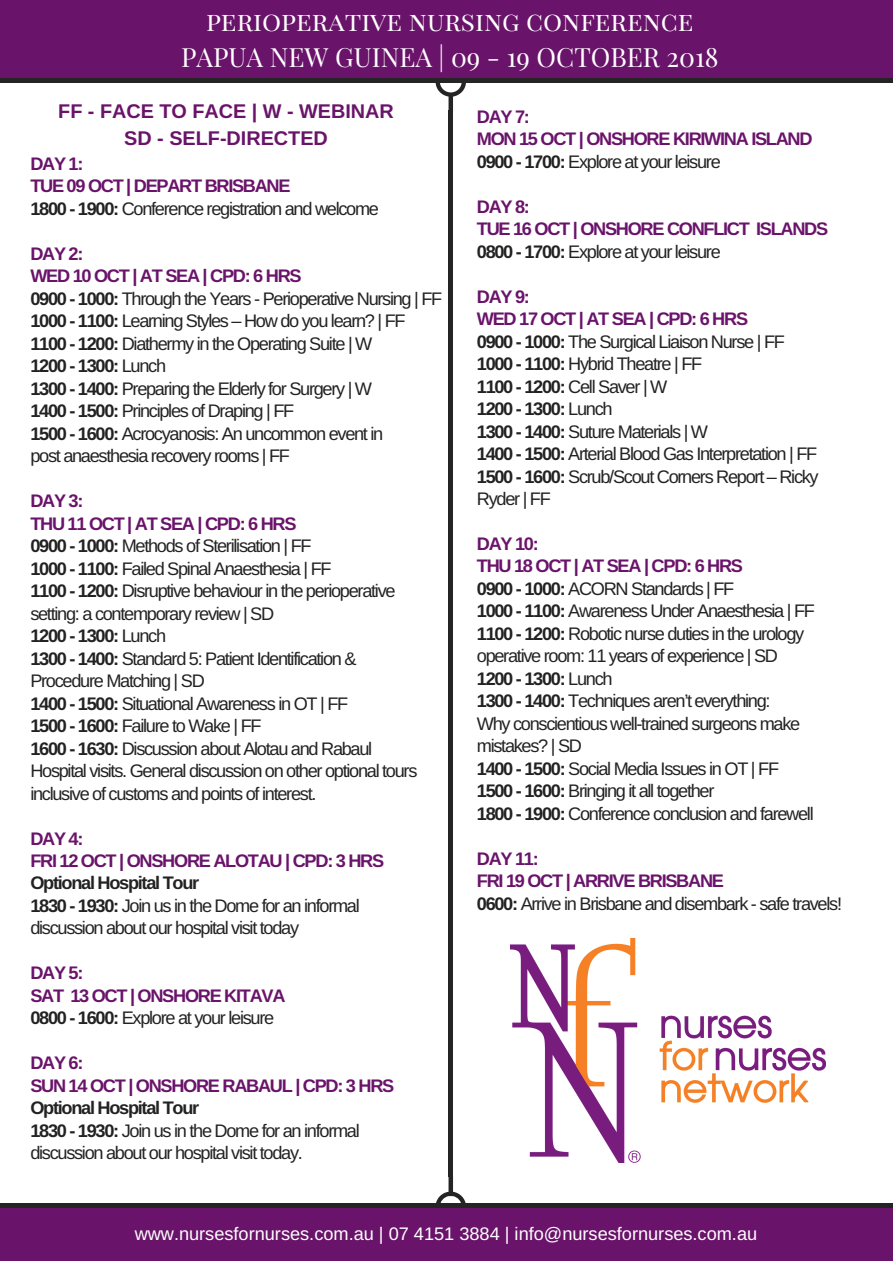
<style>
.page{position:relative;width:893px;height:1263px;background:#fff}
.page>*{position:absolute;margin:0;border:0;box-sizing:border-box;transform-origin:0 0}
.t1{font:26.4px/36px "Playfair Display SC";color:#fff;text-align:center}
.t2{font:700 19.8px/27px "Arimo";color:#6a136a;text-align:center}
.t3{font:18.15px/22.5px "Arimo";letter-spacing:-.07em;color:#222}
.t4{font:700 18.15px/22.5px "Arimo";letter-spacing:-.07em;color:#6a136a}
.t5{font:18.15px "Arimo";color:#fff}
.s1{font-weight:700;color:#6a136a}
.s2{font-weight:700}
.s3{color:#222}
.s4{font-weight:400;color:#222}
</style>
<div class="page">
<div style="left:0;top:0;width:892px;height:79px;background:#6a136a"></div>
<div style="left:448px;top:111px;width:5px;height:1066px;background:#242424"></div>
<svg style="left:435px;top:1177px;width:31px;height:27px"></svg>
<svg style="left:435px;top:83px;width:31px;height:28px"></svg>
<div style="left:0;top:78px;width:892px;height:5px;background:#242424"></div>
<div style="left:0;top:1207px;width:892px;height:54px;background:#6a136a"></div>
<hr style="left:0;top:1204px;width:892px;height:4px;background:#242424">
<img style="left:510px;top:939px;width:315px;height:223px">
<h1 class="t1" style="left:181px;top:2px;width:539px">perioperative nursing conference<br>PAPUA NEW GUINEA | 09 - 19 OCTOBER 2018</h1>
<p class="t2" style="left:58px;top:98px;width:337px">FF - FACE TO FACE | W - WEBINAR<br>SD - SELF-DIRECTED</p>
<p class="t3" style="left:30px;top:152px;width:350px"><span class="s1">DAY 1:<br>TUE 09 OCT | DEPART BRISBANE<br></span><span class="s2">1800 - 1900:</span> Conference registration and welcome</p>
<p class="t3" style="left:30px;top:242px;width:413px"><span class="s1">DAY 2:<br>WED 10 OCT | AT SEA | CPD: 6 HRS<br></span><span class="s2">0900 - 1000:</span> Through the Years - Perioperative Nursing | FF <span class="s2">1000 - 1100:</span> Learning Styles – How do you learn? | FF <span class="s2">1100 - 1200:</span> Diathermy in the Operating Suite | W<br><span class="s2">1200 - 1300:</span> Lunch<br><span class="s2">1300 - 1400:</span> Preparing the Elderly for Surgery | W<br><span class="s2">1400 - 1500:</span> Principles of Draping | FF<br><span class="s2">1500 - 1600:</span> Acrocyanosis: An uncommon event in<br>post anaesthesia recovery rooms | FF</p>
<p class="t3" style="left:30px;top:490px;width:388px"><span class="s1">DAY 3:<br>THU 11 OCT | AT SEA | CPD: 6 HRS<br></span><span class="s2">0900 - 1000:</span> Methods of Sterilisation | FF<br><span class="s2">1000 - 1100:</span> Failed Spinal Anaesthesia | FF<br><span class="s2">1100 - 1200:</span> Disruptive behaviour in the perioperative setting: a contemporary review | SD<br><span class="s2">1200 - 1300:</span> Lunch<br><span class="s2">1300 - 1400:</span> Standard 5: Patient Identification &amp; Procedure Matching | SD<br><span class="s2">1400 - 1500:</span> Situational Awareness in OT | FF<br><span class="s2">1500 - 1600:</span> Failure to Wake | FF<br><span class="s2">1600 - 1630:</span> Discussion about Alotau and Rabaul Hospital visits. General discussion on other optional tours inclusive of customs and points of interest.</p>
<p class="t4" style="left:30px;top:827px;width:355px">DAY 4:<br>FRI 12 OCT | ONSHORE ALOTAU | CPD: 3 HRS</p>
<p class="t3" style="left:30px;top:872px;width:331px"><span class="s2">Optional Hospital Tour<br>1830 - 1930:</span> Join us in the Dome for an informal discussion about our hospital visit today</p>
<p class="t4" style="left:30px;top:962px;width:257px">DAY 5:<br>SAT 13 OCT | ONSHORE KITAVA<br><span class="s3">0800 - 1600:</span> <span class="s4">Explore at your leisure</span></p>
<p class="t4" style="left:30px;top:1052px;width:365px">DAY 6:<br>SUN 14 OCT | ONSHORE RABAUL | CPD: 3 HRS</p>
<p class="t3" style="left:30px;top:1097px;width:331px"><span class="s2">Optional Hospital Tour<br>1830 - 1930:</span> Join us in the Dome for an informal discussion about our hospital visit today.</p>
<p class="t4" style="left:477px;top:105px;width:337px">DAY 7:<br>MON 15 OCT | ONSHORE KIRIWINA ISLAND<br><span class="s3">0900 - 1700:</span> <span class="s4">Explore at your leisure</span></p>
<p class="t4" style="left:477px;top:195px;width:353px">DAY 8:<br>TUE 16 OCT | ONSHORE CONFLICT ISLANDS<br><span class="s3">0800 - 1700:</span> <span class="s4">Explore at your leisure</span></p>
<p class="t3" style="left:477px;top:285px;width:343px"><span class="s1">DAY 9:<br>WED 17 OCT | AT SEA | CPD: 6 HRS<br></span><span class="s2">0900 - 1000:</span> The Surgical Liaison Nurse | FF<br><span class="s2">1000 - 1100:</span> Hybrid Theatre | FF<br><span class="s2">1100 - 1200:</span> Cell Saver | W<br><span class="s2">1200 - 1300:</span> Lunch<br><span class="s2">1300 - 1400:</span> Suture Materials | W<br><span class="s2">1400 - 1500:</span> Arterial Blood Gas Interpretation | FF<br><span class="s2">1500 - 1600:</span> Scrub/Scout Corners Report – Ricky<br>Ryder | FF</p>
<p class="t3" style="left:477px;top:532px;width:339px"><span class="s1">DAY 10:<br>THU 18 OCT | AT SEA | CPD: 6 HRS<br></span><span class="s2">0900 - 1000:</span> ACORN Standards | FF<br><span class="s2">1000 - 1100:</span> Awareness Under Anaesthesia | FF <span class="s2">1100 - 1200:</span> Robotic nurse duties in the urology operative room: 11 years of experience | SD <span class="s2">1200 - 1300:</span> Lunch<br><span class="s2">1300 - 1400:</span> Techniques aren’t everything:<br>Why conscientious well-trained surgeons make mistakes? | SD<br><span class="s2">1400 - 1500:</span> Social Media Issues in OT | FF <span class="s2">1500 - 1600:</span> Bringing it all together<br><span class="s2">1800 - 1900:</span> Conference conclusion and farewell</p>
<p class="t3" style="left:477px;top:847px;width:366px"><span class="s1">DAY 11:<br>FRI 19 OCT | ARRIVE BRISBANE<br></span><span class="s2">0600:</span> Arrive in Brisbane and disembark - safe travels!</p>
<p class="t5" style="left:135px;top:1223px;width:624px">www.nursesfornurses.com.au | 07 4151 3884 | info@nursesfornurses.com.au</p>
</div>
